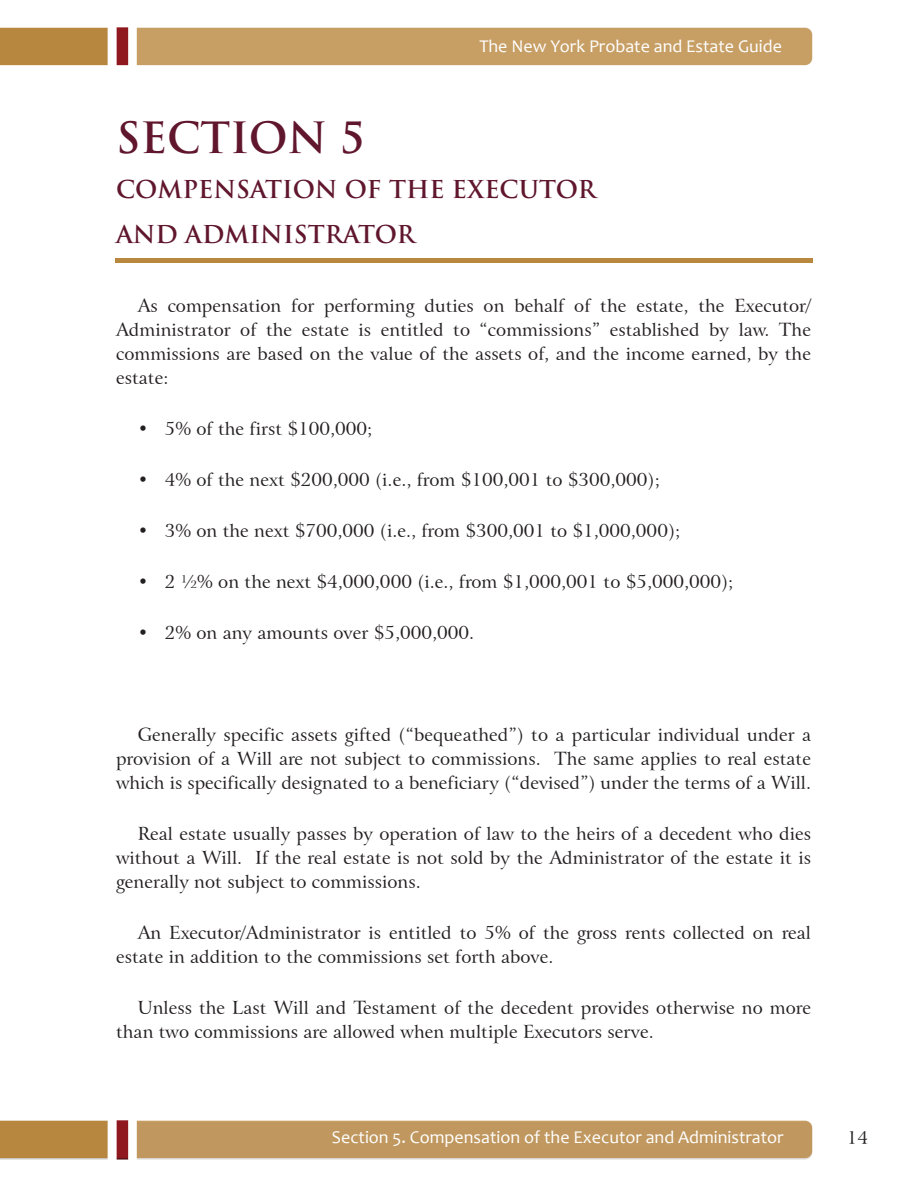
<style>
.page{position:relative;width:918px;height:1188px;background:#fff}
.page>*{position:absolute;margin:0;border:0;box-sizing:border-box;transform-origin:0 0}
.t1{font:700 42px "Trajan Pro";letter-spacing:-.005em;color:#60162d}
.t2{font:700 24px/45px "Trajan Pro";color:#60162d}
.t3{font:18px/24px "Arrus BT";color:#231f20;text-align:justify}
.t4{font:18px "Candara";color:#fff}
</style>
<div class="page">
<img style="left:0;top:27px;width:813px;height:1133px">
<hr style="left:115px;top:258px;width:698px;height:4px;background:#b8883f">
<p class="t4" style="left:479px;top:35px;width:304px">The New York Probate and Estate Guide</p>
<h1 class="t1" style="left:116px;top:112px;width:250px">SECTION 5</h1>
<h2 class="t2" style="left:116px;top:167px;width:481px">COMPENSATION OF THE EXECUTOR<br>AND ADMINISTRATOR</h2>
<p class="t3" style="left:116px;top:294px;width:696px;text-indent:22px">As compensation for performing duties on behalf of the estate, the Executor/ Administrator of the estate is entitled to “commissions” established by law. The commissions are based on the value of the assets of, and the income earned, by the estate:</p>
<p class="t3" style="left:138px;top:417px;width:236px">• 5% of the first $100,000;</p>
<p class="t3" style="left:138px;top:468px;width:524px">• 4% of the next $200,000 (i.e., from $100,001 to $300,000);</p>
<p class="t3" style="left:138px;top:519px;width:544px">• 3% on the next $700,000 (i.e., from $300,001 to $1,000,000);</p>
<p class="t3" style="left:138px;top:570px;width:597px">• 2 ½% on the next $4,000,000 (i.e., from $1,000,001 to $5,000,000);</p>
<p class="t3" style="left:138px;top:621px;width:338px">• 2% on any amounts over $5,000,000.</p>
<p class="t3" style="left:116px;top:723px;width:697px;text-indent:22px">Generally specific assets gifted (“bequeathed”) to a particular individual under a provision of a Will are not subject to commissions. The same applies to real estate which is specifically designated to a beneficiary (“devised”) under the terms of a Will.</p>
<p class="t3" style="left:116px;top:822px;width:696px;text-indent:22px">Real estate usually passes by operation of law to the heirs of a decedent who dies without a Will. If the real estate is not sold by the Administrator of the estate it is generally not subject to commissions.</p>
<p class="t3" style="left:116px;top:921px;width:696px;text-indent:22px">An Executor/Administrator is entitled to 5% of the gross rents collected on real estate in addition to the commissions set forth above.</p>
<p class="t3" style="left:116px;top:996px;width:696px;text-indent:22px">Unless the Last Will and Testament of the decedent provides otherwise no more than two commissions are allowed when multiple Executors serve.</p>
<p class="t4" style="left:332px;top:1125px;width:453px">Section 5. Compensation of the Executor and Administrator</p>
<p class="t3" style="left:847px;top:1126px;width:23px">14</p>
</div>
